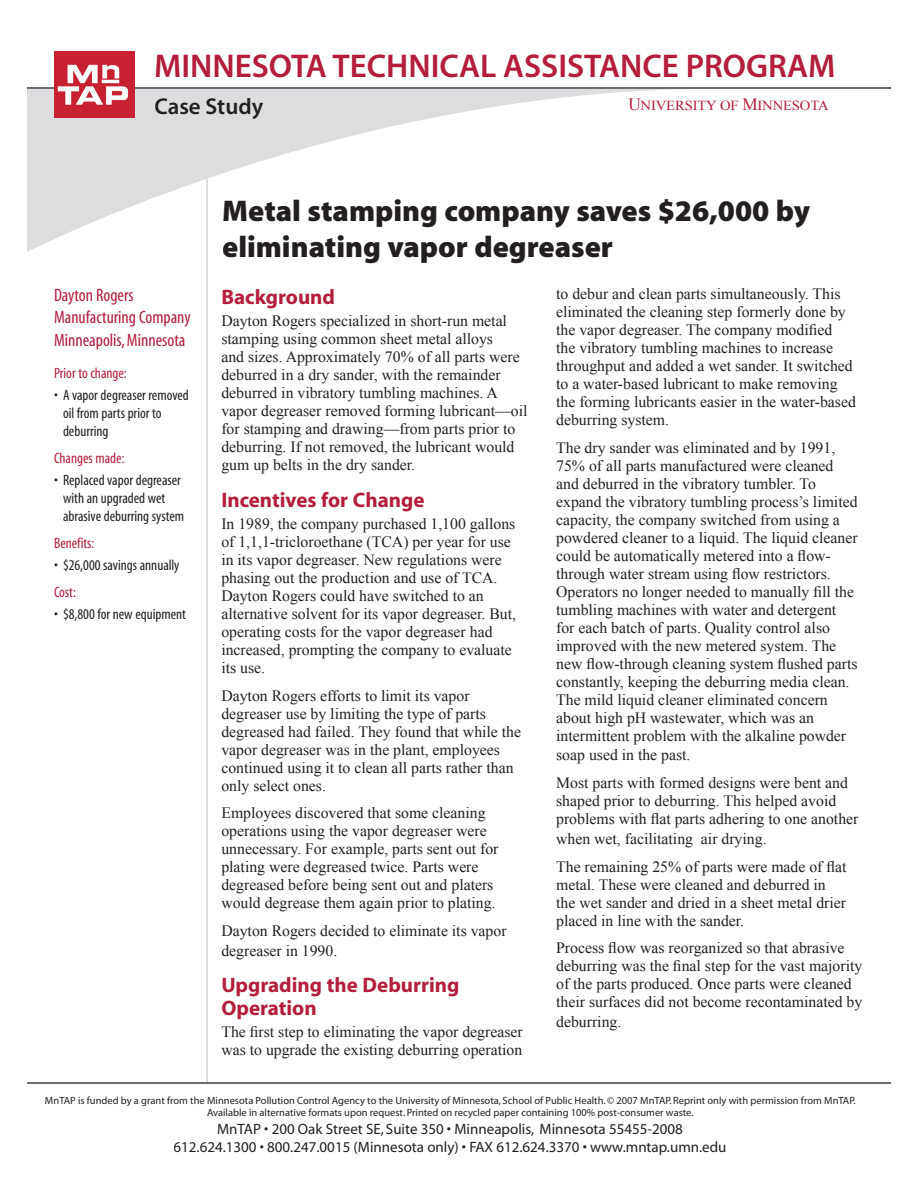
<style>
.page{position:relative;width:918px;height:1188px;background:#fff}
.page>*{position:absolute;margin:0;border:0;box-sizing:border-box;transform-origin:0 0}
.t1{font:33px "Myriad MM 565 600";color:#b21e3b}
.t2{font:30px/36.2px "Myriad MM 830 600";color:#231f20}
.t3{font:22.95px "Myriad MM 565 600";color:#231f20}
.t4{font:21px/22.5px "Myriad MM 700 600";color:#b21e3b}
.t5{font:18px/22.5px "Myriad MM 400 300";color:#b21e3b}
.t6{font:15.75px/18px "Times New Roman";color:#231f20}
.t7{font:15px/18px "Myriad MM 400 300";color:#231f20}
.t8{font:15px/18px "Myriad MM 400 600";color:#231f20;text-align:center}
.t9{font:15px "Myriad MM 400 300";color:#b21e3b}
.t10{font:13.8px "Times New Roman";letter-spacing:-.01em;color:#b21e3b;scale:1.06 1}
.t11{font:10.5px/12.6px "Myriad MM 400 600";color:#231f20;text-align:center}
.s1{font-size:17.25px}
</style>
<div class="page">
<svg style="left:27px;top:87px;width:707px;height:165px"></svg>
<hr style="left:27px;top:88px;width:864px;height:1px;background:#6c6d70">
<hr style="left:27px;top:1082px;width:864px;height:1px;background:#6c6d70">
<img style="left:54px;top:51px;width:81px;height:67px">
<div style="left:155px;top:98px;width:108px;height:22px;background:#dcdddf"></div>
<hr style="left:206px;top:164px;width:2px;height:918px;background:#dcdddf">
<h1 class="t1" style="left:154px;top:50px;width:683px">MINNESOTA TECHNICAL ASSISTANCE PROGRAM</h1>
<h3 class="t3" style="left:154px;top:96px;width:110px">Case Study</h3>
<p class="t10" style="left:628px;top:96px;width:190px"><span class="s1">U</span>NIVERSITY OF <span class="s1">M</span>INNESOTA</p>
<p class="t5" style="left:54px;top:284px;width:138px">Dayton Rogers<br>Manufacturing Company<br>Minneapolis, Minnesota</p>
<p class="t9" style="left:54px;top:365px;width:74px">Prior to change:</p>
<p class="t7" style="left:63px;top:387px;width:127px;text-indent:-9px">• A vapor degreaser removed oil from parts prior to deburring</p>
<p class="t9" style="left:54px;top:450px;width:72px">Changes made:</p>
<p class="t7" style="left:63px;top:472px;width:123px;text-indent:-9px">• Replaced vapor degreaser with an upgraded wet abrasive deburring system</p>
<p class="t9" style="left:54px;top:535px;width:42px">Benefits:</p>
<p class="t7" style="left:54px;top:557px;width:127px">• $26,000 savings annually</p>
<p class="t9" style="left:54px;top:584px;width:24px">Cost:</p>
<p class="t7" style="left:54px;top:606px;width:134px">• $8,800 for new equipment</p>
<h2 class="t2" style="left:222px;top:194px;width:590px">Metal stamping company saves $26,000 by eliminating vapor degreaser</h2>
<h3 class="t4" style="left:221px;top:287px;width:115px">Background</h3>
<p class="t6" style="left:221px;top:312px;width:308px">Dayton Rogers specialized in short-run metal stamping using common sheet metal alloys<br>and sizes. Approximately 70% of all parts were deburred in a dry sander, with the remainder deburred in vibratory tumbling machines. A vapor degreaser removed forming lubricant—oil for stamping and drawing—from parts prior to deburring. If not removed, the lubricant would gum up belts in the dry sander.</p>
<h3 class="t4" style="left:221px;top:489px;width:205px">Incentives for Change</h3>
<p class="t6" style="left:221px;top:514px;width:296px">In 1989, the company purchased 1,100 gallons of 1,1,1-tricloroethane (TCA) per year for use in its vapor degreaser. New regulations were phasing out the production and use of TCA.<br>Dayton Rogers could have switched to an alternative solvent for its vapor degreaser. But, operating costs for the vapor degreaser had increased, prompting the company to evaluate its use.</p>
<p class="t6" style="left:221px;top:686px;width:301px">Dayton Rogers efforts to limit its vapor degreaser use by limiting the type of parts degreased had failed. They found that while the vapor degreaser was in the plant, employees continued using it to clean all parts rather than only select ones.</p>
<p class="t6" style="left:221px;top:804px;width:279px">Employees discovered that some cleaning operations using the vapor degreaser were unnecessary. For example, parts sent out for plating were degreased twice. Parts were degreased before being sent out and platers would degrease them again prior to plating.</p>
<p class="t6" style="left:221px;top:921px;width:287px;line-height:19.8px">Dayton Rogers decided to eliminate its vapor degreaser in 1990.</p>
<h3 class="t4" style="left:221px;top:975px;width:239px">Upgrading the Deburring<br>Operation</h3>
<p class="t6" style="left:221px;top:1023px;width:303px">The first step to eliminating the vapor degreaser was to upgrade the existing deburring operation</p>
<p class="t6" style="left:556px;top:284px;width:301px">to debur and clean parts simultaneously. This eliminated the cleaning step formerly done by the vapor degreaser. The company modified<br>the vibratory tumbling machines to increase throughput and added a wet sander. It switched to a water-based lubricant to make removing the forming lubricants easier in the water-based deburring system.</p>
<p class="t6" style="left:556px;top:438px;width:303px">The dry sander was eliminated and by 1991, 75% of all parts manufactured were cleaned and deburred in the vibratory tumbler. To expand the vibratory tumbling process’s limited capacity, the company switched from using a powdered cleaner to a liquid. The liquid cleaner could be automatically metered into a flow&shy;through water stream using flow restrictors.<br>Operators no longer needed to manually fill the tumbling machines with water and detergent for each batch of parts. Quality control also improved with the new metered system. The new flow-through cleaning system flushed parts constantly, keeping the deburring media clean.<br>The mild liquid cleaner eliminated concern about high pH wastewater, which was an intermittent problem with the alkaline powder</p>
<p class="t6" style="left:556px;top:741px;width:293px;line-height:27.8px">soap used in the past.<br>Most parts with formed designs were bent and</p>
<p class="t6" style="left:556px;top:792px;width:304px">shaped prior to deburring. This helped avoid problems with flat parts adhering to one another</p>
<p class="t6" style="left:556px;top:825px;width:292px;line-height:27.8px">when wet, facilitating air drying.<br>The remaining 25% of parts were made of flat</p>
<p class="t6" style="left:556px;top:875px;width:291px">metal. These were cleaned and deburred in the wet sander and dried in a sheet metal drier placed in line with the sander.</p>
<p class="t6" style="left:556px;top:939px;width:308px">Process flow was reorganized so that abrasive deburring was the final step for the vast majority of the parts produced. Once parts were cleaned their surfaces did not become recontaminated by</p>
<p class="t6" style="left:556px;top:1013px;width:67px">deburring.</p>
<p class="t11" style="left:45px;top:1094px;width:812px">MnTAP is funded by a grant from the Minnesota Pollution Control Agency to the University of Minnesota, School of Public Health. © 2007 MnTAP. Reprint only with permission from MnTAP.<br>Available in alternative formats upon request. Printed on recycled paper containing 100% post-consumer waste.</p>
<p class="t8" style="left:173px;top:1121px;width:555px">MnTAP • 200 Oak Street SE, Suite 350 • Minneapolis, Minnesota 55455-2008<br>612.624.1300 • 800.247.0015 (Minnesota only) • FAX 612.624.3370 • www.mntap.umn.edu</p>
</div>
